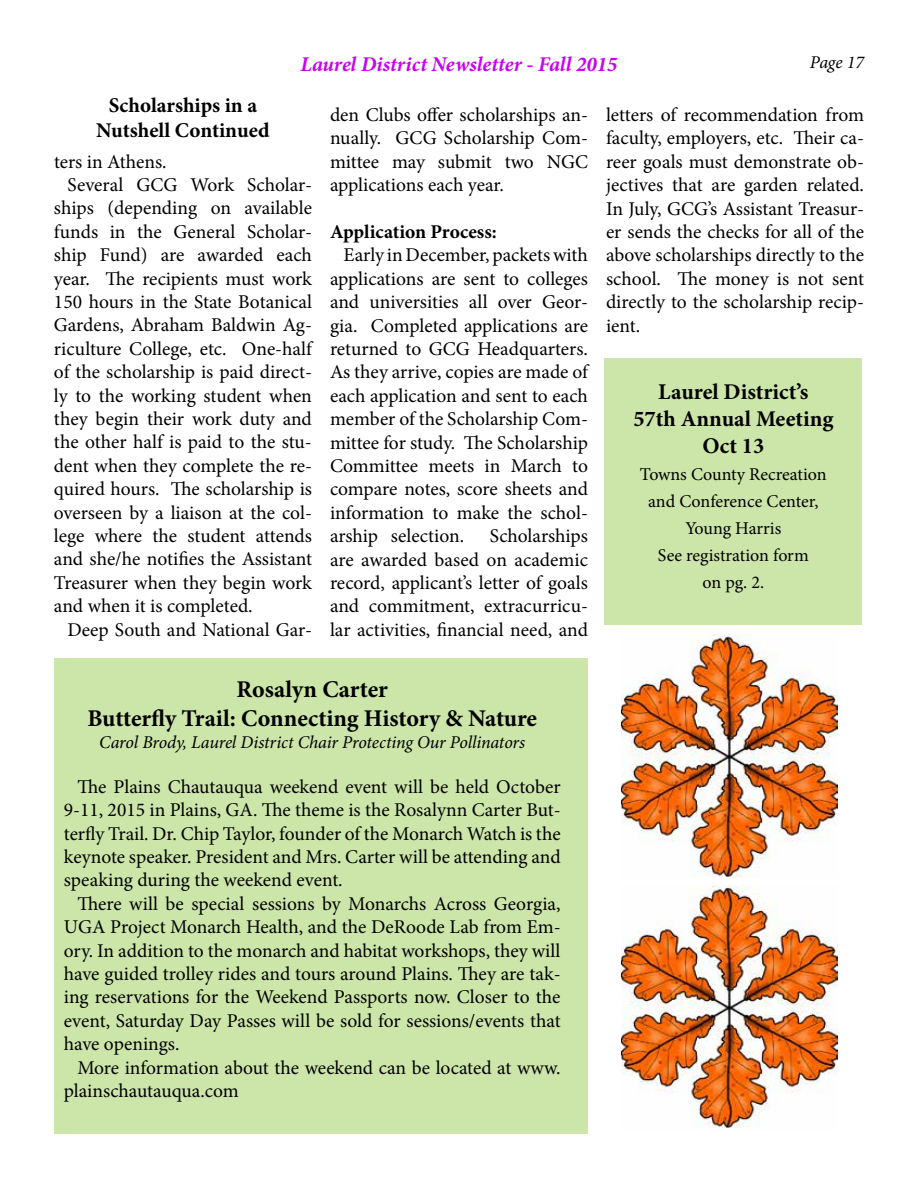
<style>
.page{position:relative;width:918px;height:1188px;background:#fff}
.page>*{position:absolute;margin:0;border:0;box-sizing:border-box;transform-origin:0 0}
.t1{font:700 24px/28.8px "Minion Pro";letter-spacing:-.005em;color:#000;text-align:center}
.t2{font:700 22.5px/27px "Minion Pro";color:#000;text-align:center}
.t3{font:italic 700 21px "Minion Pro";color:#c901f3}
.t4{font:700 21px/25.2px "Minion Pro";color:#000;text-align:center}
.t5{font:19.5px/23.4px "Minion Pro";letter-spacing:-.005em;color:#000;text-align:justify}
.t6{font:700 19.5px "Minion Pro";color:#000}
.t7{font:18px/27px "Minion Pro";color:#000;text-align:center}
.t8{font:italic 18px "Minion Pro";letter-spacing:-.01em;color:#000}
</style>
<div class="page">
<div style="left:54px;top:659px;width:534px;height:475px;background:#cce5a9"></div>
<div style="left:604px;top:359px;width:258px;height:266px;background:#cce5a9"></div>
<img style="left:621px;top:635px;width:216px;height:242px">
<img style="left:621px;top:886px;width:216px;height:242px">
<p class="t3" style="left:300px;top:49px;width:319px">Laurel District Newsletter - Fall 2015</p>
<p class="t8" style="left:810px;top:50px;width:56px">Page 17</p>
<p class="t5" style="left:330px;top:103px;width:260px">den Clubs offer scholarships an&shy;nually. GCG Scholarship Com&shy;mittee may submit two NGC applications each year.</p>
<p class="t6" style="left:330px;top:218px;width:168px">Application Process:</p>
<p class="t5" style="left:330px;top:244px;width:260px;text-indent:13px">Early in December, packets with applications are sent to colleges and universities all over Geor&shy;gia. Completed applications are returned to GCG Headquarters.<br>As they arrive, copies are made of each application and sent to each member of the Scholarship Com&shy;mittee for study. The Scholarship Committee meets in March to compare notes, score sheets and information to make the schol&shy;arship selection.</p>
<p class="t4" style="left:96px;top:92px;width:175px">Scholarships in a<br>Nutshell Continued</p>
<p class="t5" style="left:54px;top:150px;width:114px">ters in Athens.</p>
<p class="t5" style="left:67px;top:173px;width:246px">Several GCG Work Scholar-</p>
<p class="t5" style="left:54px;top:197px;width:259px">ships (depending on available</p>
<p class="t5" style="left:54px;top:220px;width:260px">funds in the General Scholar-</p>
<p class="t5" style="left:54px;top:243px;width:260px">ship Fund) are awarded each</p>
<p class="t5" style="left:54px;top:267px;width:259px">year. The recipients must work</p>
<p class="t5" style="left:54px;top:290px;width:259px">150 hours in the State Botanical</p>
<p class="t5" style="left:54px;top:314px;width:259px">Gardens, Abraham Baldwin Ag-</p>
<p class="t5" style="left:54px;top:337px;width:260px">riculture College, etc. One-half</p>
<p class="t5" style="left:54px;top:360px;width:259px">of the scholarship is paid direct-</p>
<p class="t5" style="left:54px;top:384px;width:259px">ly to the working student when</p>
<p class="t5" style="left:54px;top:407px;width:259px">they begin their work duty and</p>
<p class="t5" style="left:54px;top:431px;width:259px">the other half is paid to the stu-</p>
<p class="t5" style="left:54px;top:454px;width:260px">dent when they complete the re-</p>
<p class="t5" style="left:54px;top:477px;width:260px">quired hours. The scholarship is</p>
<p class="t5" style="left:54px;top:501px;width:260px">overseen by a liaison at the col-</p>
<p class="t5" style="left:54px;top:524px;width:260px">lege where the student attends</p>
<p class="t5" style="left:54px;top:548px;width:260px">and she/he notifies the Assistant</p>
<p class="t5" style="left:54px;top:571px;width:260px">Treasurer when they begin work</p>
<p class="t5" style="left:54px;top:594px;width:200px">and when it is completed.</p>
<p class="t5" style="left:67px;top:618px;width:246px">Deep South and National Gar-</p>
<p class="t5" style="left:606px;top:103px;width:260px">letters of recommendation from faculty, employers, etc. Their ca&shy;reer goals must demonstrate ob&shy;jectives that are garden related.<br>In July, GCG’s Assistant Treasur&shy;er sends the checks for all of the above scholarships directly to the school. The money is not sent directly to the scholarship recip&shy;ient.</p>
<p class="t2" style="left:633px;top:378px;width:202px">Laurel District’s<br>57th Annual Meeting<br>Oct 13</p>
<p class="t7" style="left:640px;top:460px;width:188px">Towns County Recreation and Conference Center,<br>Young Harris<br>See registration form<br>on pg. 2.</p>
<p class="t5" style="left:330px;top:524px;width:260px;text-indent:160px">Scholarships are awarded based on academic record, applicant’s letter of goals and commitment, extracurricu&shy;lar activities, financial need, and</p>
<p class="t1" style="left:87px;top:675px;width:451px">Rosalyn Carter<br>Butterfly Trail: Connecting History &amp; Nature</p>
<p class="t8" style="left:99px;top:730px;width:427px">Carol Brody, Laurel District Chair Protecting Our Pollinators</p>
<p class="t5" style="left:64px;top:775px;width:498px;text-indent:13px">The Plains Chautauqua weekend event will be held October 9-11, 2015 in Plains, GA. The theme is the Rosalynn Carter But&shy;terfly Trail. Dr. Chip Taylor, founder of the Monarch Watch is the keynote speaker. President and Mrs. Carter will be attending and speaking during the weekend event.</p>
<p class="t5" style="left:64px;top:892px;width:498px;text-indent:13px">There will be special sessions by Monarchs Across Georgia, UGA Project Monarch Health, and the DeRoode Lab from Em&shy;ory. In addition to the monarch and habitat workshops, they will have guided trolley rides and tours around Plains. They are tak&shy;ing reservations for the Weekend Passports now. Closer to the event, Saturday Day Passes will be sold for sessions/events that have openings.</p>
<p class="t5" style="left:64px;top:1056px;width:498px;text-indent:13px">More information about the weekend can be located at www. plainschautauqua.com</p>
</div>
